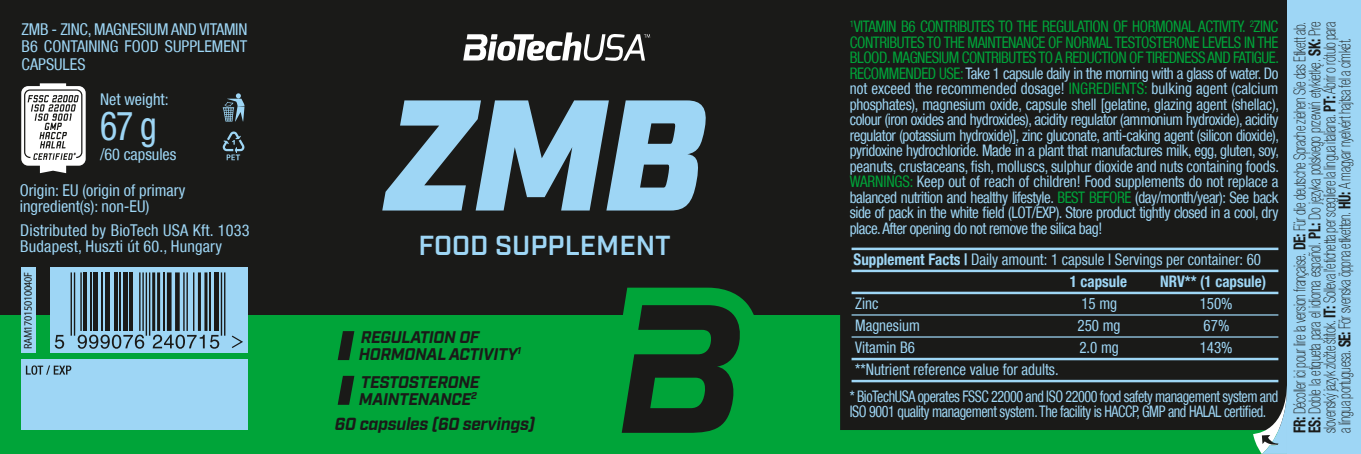
<style>
.page{position:relative;width:1361px;height:454px;background:#1a1a18}
.page>*{position:absolute;margin:0;border:0;box-sizing:border-box;transform-origin:0 0}
.t1{font:italic 900 157px "Industry";color:#9ed6f5}
.t2{font:condensed 40px "Helvetica Neue LT Pro";color:#9ed6f5;scale:.9 1}
.t3{font:600 27.5px "Industry";color:#9ed6f5}
.t4{font:italic 700 17.5px "Industry";letter-spacing:-.02em;color:#1a1a18}
.t5{font:italic 700 16.75px/16.8px "Industry";letter-spacing:-.02em;color:#1a1a18}
.t6{font:100 condensed 16.5px/15px "Helvetica Neue LT Pro";letter-spacing:-.03em;color:#1a1a18;text-align:justify;scale:.82 1}
.t7{font:condensed 16.25px/16.2px "Helvetica Neue LT Com";color:#9ed6f5}
.t8{font:condensed 16.25px "Helvetica Neue LT Pro";color:#9ed6f5}
.t9{font:condensed 16px/15.5px "Helvetica Neue LT Com";letter-spacing:-.03em;color:#9ed6f5;text-align:justify;scale:.94 1}
.t10{font:condensed 16px/15px "Helvetica Neue LT Com";letter-spacing:-.03em;color:#9ed6f5;scale:.89 1}
.t11{font:condensed 16px/22px "Helvetica Neue LT Com";color:#9ed6f5;scale:.94 1}
.t12{font:700 condensed 16px "Helvetica Neue LT Com";color:#9ed6f5;scale:.94 1}
.t13{font:11.25px "Myriad Pro";letter-spacing:-.03em;color:#1a1a18;scale:.9 1}
.s1{color:#00a439}
.s2{font-weight:700}
</style>
<div class="page">
<div style="left:0;top:315px;width:1361px;height:139px;background:#00a439"></div>
<svg style="left:621px;top:287px;width:133px;height:146px"></svg>
<svg style="left:338px;top:331px;width:16px;height:29px"></svg>
<svg style="left:338px;top:375px;width:16px;height:29px"></svg>
<div style="left:840px;top:247px;width:447px;height:183px;background:#1a1a18"></div>
<div style="left:21px;top:359px;width:227px;height:71px;background:#9ed6f5"></div>
<svg style="left:26px;top:365px;width:45px;height:9px"></svg>
<svg style="left:223px;top:93px;width:22px;height:28px"></svg>
<svg style="left:223px;top:131px;width:22px;height:29px"></svg>
<svg style="left:21px;top:83px;width:65px;height:90px;background:#c1c1c0"></svg>
<hr style="left:851px;top:247px;width:427px;height:3px;background:#9ed6f5">
<hr style="left:851px;top:269px;width:427px;height:3px;background:#9ed6f5">
<hr style="left:851px;top:291px;width:427px;height:3px;background:#9ed6f5">
<hr style="left:851px;top:357px;width:427px;height:3px;background:#9ed6f5">
<hr style="left:851px;top:379px;width:427px;height:3px;background:#9ed6f5">
<hr style="left:851px;top:314px;width:427px;height:1px;background:#9ed6f5">
<hr style="left:851px;top:336px;width:427px;height:1px;background:#9ed6f5">
<svg style="left:463px;top:32px;width:187px;height:29px"></svg>
<svg style="left:50px;top:267px;width:197px;height:85px;background:#93c7e3"></svg>
<div style="left:21px;top:267px;width:14px;height:85px;background:#9ed6f5"></div>
<svg style="left:1253px;top:385px;width:34px;height:69px;background:#5b6e6e"></svg>
<div style="left:1287px;top:0;width:74px;height:454px;background:#9ed6f5"></div>
<hr style="left:80px;top:272px;width:2px;height:59px;background:#1a1a18">
<hr style="left:71px;top:272px;width:1px;height:63px;background:#1a1a18">
<hr style="left:74px;top:272px;width:1px;height:63px;background:#1a1a18">
<hr style="left:84px;top:272px;width:3px;height:59px;background:#1a1a18">
<hr style="left:90px;top:272px;width:2px;height:59px;background:#1a1a18">
<div style="left:93px;top:272px;width:5px;height:59px;background:#1a1a18"></div>
<hr style="left:102px;top:272px;width:1px;height:59px;background:#1a1a18">
<hr style="left:105px;top:272px;width:4px;height:59px;background:#1a1a18">
<hr style="left:115px;top:272px;width:3px;height:59px;background:#1a1a18">
<hr style="left:120px;top:272px;width:1px;height:59px;background:#1a1a18">
<hr style="left:123px;top:272px;width:4px;height:59px;background:#1a1a18">
<hr style="left:129px;top:272px;width:3px;height:59px;background:#1a1a18">
<hr style="left:139px;top:272px;width:2px;height:59px;background:#1a1a18">
<hr style="left:142px;top:272px;width:2px;height:59px;background:#1a1a18">
<hr style="left:146px;top:272px;width:1px;height:63px;background:#1a1a18">
<hr style="left:149px;top:272px;width:1px;height:63px;background:#1a1a18">
<hr style="left:152px;top:272px;width:3px;height:59px;background:#1a1a18">
<hr style="left:157px;top:272px;width:3px;height:59px;background:#1a1a18">
<hr style="left:164px;top:272px;width:1px;height:59px;background:#1a1a18">
<div style="left:167px;top:272px;width:5px;height:59px;background:#1a1a18"></div>
<div style="left:175px;top:272px;width:5px;height:59px;background:#1a1a18"></div>
<hr style="left:183px;top:272px;width:2px;height:59px;background:#1a1a18">
<hr style="left:186px;top:272px;width:2px;height:59px;background:#1a1a18">
<hr style="left:193px;top:272px;width:1px;height:59px;background:#1a1a18">
<hr style="left:198px;top:272px;width:3px;height:59px;background:#1a1a18">
<hr style="left:204px;top:272px;width:3px;height:59px;background:#1a1a18">
<hr style="left:209px;top:272px;width:2px;height:59px;background:#1a1a18">
<div style="left:214px;top:272px;width:5px;height:59px;background:#1a1a18"></div>
<hr style="left:221px;top:272px;width:1px;height:63px;background:#1a1a18">
<hr style="left:224px;top:272px;width:1px;height:63px;background:#1a1a18">
<svg style="left:55px;top:335px;width:9px;height:13px"></svg>
<svg style="left:78px;top:334px;width:66px;height:14px"></svg>
<svg style="left:153px;top:334px;width:66px;height:14px"></svg>
<svg style="left:232px;top:335px;width:11px;height:13px"></svg>
<p class="t7" style="left:22px;top:21px;width:227px;line-height:17.2px;text-align:justify">ZMB - ZINC, MAGNESIUM AND VITAMIN B6 CONTAINING FOOD SUPPLEMENT CAPSULES</p>
<p class="t8" style="left:100px;top:90px;width:70px">Net weight:</p>
<h2 class="t2" style="left:100px;top:103px;width:64px">67 g</h2>
<p class="t7" style="left:100px;top:146px;width:78px">/60 capsules</p>
<p class="t7" style="left:20px;top:182px;width:167px">Origin: EU (origin of primary ingredient(s): non-EU)</p>
<p class="t7" style="left:20px;top:222px;width:231px">Distributed by BioTech USA Kft. 1033<br>Budapest, Huszti út 60., Hungary</p>
<p class="t13" style="left:22px;top:349px;width:88px;rotate:-90deg">RAM17015010040F</p>
<h1 class="t1" style="left:383px;top:61px;width:323px">ZMB</h1>
<h3 class="t3" style="left:418px;top:229px;width:254px">FOOD SUPPLEMENT</h3>
<p class="t5" style="left:359px;top:329px;width:164px">REGULATION OF<br>HORMONAL ACTIVITY<sup>1</sup></p>
<p class="t5" style="left:359px;top:374px;width:122px">TESTOSTERONE<br>MAINTENANCE<sup>2</sup></p>
<p class="t4" style="left:335px;top:413px;width:202px">60 capsules (60 servings)</p>
<p class="t9" style="left:850px;top:18px;width:458px"><sup>1</sup><span class="s1">VITAMIN B6 CONTRIBUTES TO THE REGULATION OF HORMONAL ACTIVITY.</span> <sup>2</sup><span class="s1">ZINC CONTRIBUTES TO THE MAINTENANCE OF NORMAL TESTOSTERONE LEVELS IN THE BLOOD. MAGNESIUM CONTRIBUTES TO A REDUCTION OF TIREDNESS AND FATIGUE.<br>RECOMMENDED USE:</span> Take 1 capsule daily in the morning with a glass of water. Do not exceed the recommended dosage! <span class="s1">INGREDIENTS:</span> bulking agent (calcium phosphates), magnesium oxide, capsule shell [gelatine, glazing agent (shellac), colour (iron oxides and hydroxides), acidity regulator (ammonium hydroxide), acidity regulator (potassium hydroxide)], zinc gluconate, anti-caking agent (silicon dioxide), pyridoxine hydrochloride. Made in a plant that manufactures milk, egg, gluten, soy, peanuts, crustaceans, fish, molluscs, sulphur dioxide and nuts containing foods.<br><span class="s1">WARNINGS:</span> Keep out of reach of children! Food supplements do not replace a balanced nutrition and healthy lifestyle. <span class="s1">BEST BEFORE</span> (day/month/year): See back side of pack in the white field (LOT/EXP). Store product tightly closed in a cool, dry place. After opening do not remove the silica bag!</p>
<p class="t11" style="left:1069px;top:248px;width:205px;text-indent:-216px"><span class="s2">Supplement Facts |</span> Daily amount: 1 capsule I Servings per container: 60<br><span class="s2">1 capsule</span></p>
<p class="t12" style="left:1160px;top:271px;width:114px">NRV** (1 capsule)</p>
<p class="t9" style="left:855px;top:295px;width:26px">Zinc</p>
<p class="t9" style="left:1081px;top:295px;width:40px">15 mg</p>
<p class="t9" style="left:1199px;top:295px;width:37px">150%</p>
<p class="t11" style="left:855px;top:314px;width:70px">Magnesium</p>
<p class="t9" style="left:1077px;top:317px;width:47px">250 mg</p>
<p class="t9" style="left:1203px;top:317px;width:29px">67%</p>
<p class="t11" style="left:855px;top:336px;width:65px">Vitamin B6</p>
<p class="t9" style="left:1079px;top:339px;width:43px">2.0 mg</p>
<p class="t9" style="left:1199px;top:339px;width:37px">143%</p>
<p class="t11" style="left:855px;top:358px;width:218px">**Nutrient reference value for adults.</p>
<p class="t10" style="left:850px;top:388px;width:483px">* BioTechUSA operates FSSC 22000 and ISO 22000 food safety management system and<br>ISO 9001 quality management system. The facility is HACCP, GMP and HALAL certified.</p>
<p class="t6" style="left:1292px;top:432px;width:503px;rotate:-90deg"><span class="s2">FR:</span> Décoller ici pour lire la version française. <span class="s2">DE:</span> Für die deutsche Sprache ziehen Sie das Etikett ab.<br><span class="s2">ES:</span> Doble la etiqueta para el idioma español. <span class="s2">PL:</span> Do języka polskiego przewiń etykietkę. <span class="s2">SK:</span> Pre slovenský jazyk zložte štítok. <span class="s2">IT:</span> Solleva l'etichetta per scegliere la lingua italiana. <span class="s2">PT:</span> Abrir o rótulo para a língua portuguesa. <span class="s2">SE:</span> För svenska öppna etiketten. <span class="s2">HU:</span> A magyar nyelvért hajtsa fel a címkét.</p>
</div>
